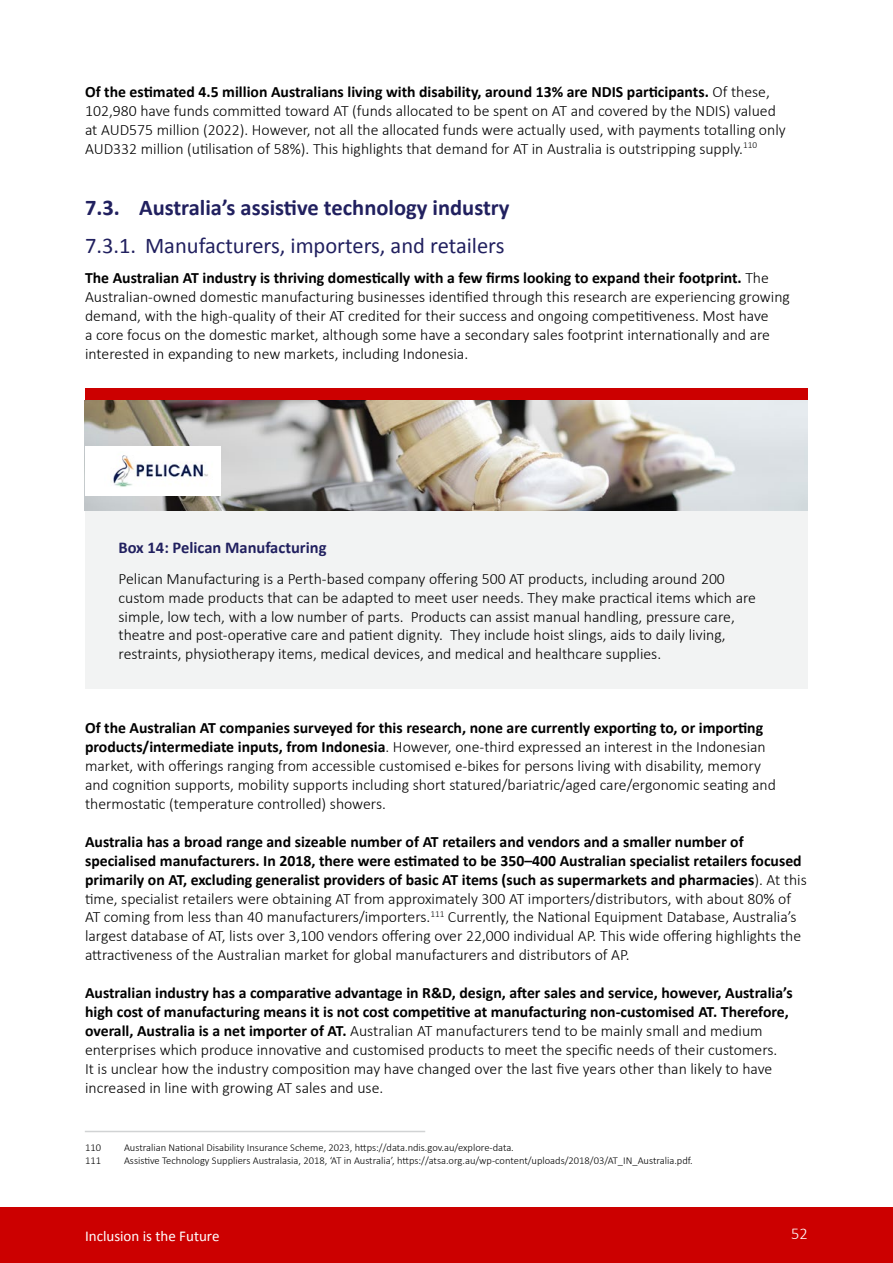
<style>
.page{position:relative;width:893px;height:1263px;background:#fff}
.page>*{position:absolute;margin:0;border:0;box-sizing:border-box;transform-origin:0 0}
.t1{font:700 22.5px "Calibri";color:#21205f}
.t2{font:22.5px "Calibri";color:#21205f}
.t3{font:700 16.5px "Calibri";color:#21205f}
.t4{font:300 16.5px "Calibri";color:#fff}
.t5{font:300 15.75px/18.9px "Calibri";color:#000}
.t6{font:15px "Calibri";color:#fff}
.t7{font:300 10.5px "Calibri";color:#000}
.s1{font-weight:700}
</style>
<div class="page">
<div style="left:0;top:1208px;width:893px;height:55px;background:#c00"></div>
<div style="left:85px;top:389px;width:723px;height:300px;background:#f2f3f3"></div>
<img style="left:85px;top:400px;width:723px;height:111px">
<div style="left:85px;top:389px;width:723px;height:11px;background:#c00"></div>
<hr style="left:85px;top:1131px;width:340px;height:1px;background:#d1d3d4">
<div style="left:85px;top:446px;width:136px;height:50px;background:#fff"></div>
<img style="left:113px;top:455px;width:95px;height:32px">
<p class="t5" style="left:85px;top:82px;width:702px"><span class="s1">Of the estimated 4.5 million Australians living with disability, around 13% are NDIS participants.</span> Of these, 102,980 have funds committed toward AT (funds allocated to be spent on AT and covered by the NDIS) valued at AUD575 million (2022). However, not all the allocated funds were actually used, with payments totalling only AUD332 million (utilisation of 58%). This highlights that demand for AT in Australia is outstripping supply.<sup>110</sup></p>
<h1 class="t1" style="left:85px;top:194px;width:426px">7.3. Australia’s assistive technology industry</h1>
<h1 class="t2" style="left:85px;top:232px;width:421px">7.3.1. Manufacturers, importers, and retailers</h1>
<p class="t5" style="left:85px;top:268px;width:706px"><span class="s1">The Australian AT industry is thriving domestically with a few firms looking to expand their footprint.</span> The Australian-owned domestic manufacturing businesses identified through this research are experiencing growing demand, with the high-quality of their AT credited for their success and ongoing competitiveness. Most have<br>a core focus on the domestic market, although some have a secondary sales footprint internationally and are interested in expanding to new markets, including Indonesia.</p>
<p class="t3" style="left:118px;top:537px;width:210px">Box 14: Pelican Manufacturing</p>
<p class="t5" style="left:118px;top:569px;width:639px">Pelican Manufacturing is a Perth-based company offering 500 AT products, including around 200 custom made products that can be adapted to meet user needs. They make practical items which are simple, low tech, with a low number of parts. Products can assist manual handling, pressure care, theatre and post-operative care and patient dignity. They include hoist slings, aids to daily living, restraints, physiotherapy items, medical devices, and medical and healthcare supplies.</p>
<p class="t5" style="left:85px;top:719px;width:692px"><span class="s1">Of the Australian AT companies surveyed for this research, none are currently exporting to, or importing products/intermediate inputs, from Indonesia</span>. However, one-third expressed an interest in the Indonesian market, with offerings ranging from accessible customised e-bikes for persons living with disability, memory and cognition supports, mobility supports including short statured/bariatric/aged care/ergonomic seating and thermostatic (temperature controlled) showers.</p>
<p class="t5" style="left:85px;top:832px;width:723px"><span class="s1">Australia has a broad range and sizeable number of AT retailers and vendors and a smaller number of specialised manufacturers. In 2018, there were estimated to be 350–400 Australian specialist retailers focused primarily on AT, excluding generalist providers of basic AT items (such as supermarkets and pharmacies</span>). At this time, specialist retailers were obtaining AT from approximately 300 AT importers/distributors, with about 80% of AT coming from less than 40 manufacturers/importers.<sup>111</sup> Currently, the National Equipment Database, Australia’s largest database of AT, lists over 3,100 vendors offering over 22,000 individual AP. This wide offering highlights the attractiveness of the Australian market for global manufacturers and distributors of AP.</p>
<p class="t5" style="left:85px;top:983px;width:709px"><span class="s1">Australian industry has a comparative advantage in R&amp;D, design, after sales and service, however, Australia’s high cost of manufacturing means it is not cost competitive at manufacturing non-customised AT. Therefore, overall, Australia is a net importer of AT.</span> Australian AT manufacturers tend to be mainly small and medium enterprises which produce innovative and customised products to meet the specific needs of their customers.<br>It is unclear how the industry composition may have changed over the last five years other than likely to have increased in line with growing AT sales and use.</p>
<p class="t7" style="left:85px;top:1141px;width:17px">110</p>
<p class="t7" style="left:124px;top:1141px;width:391px">Australian National Disability Insurance Scheme, 2023, https://data.ndis.gov.au/explore-data.</p>
<p class="t7" style="left:85px;top:1154px;width:17px">111</p>
<p class="t7" style="left:124px;top:1154px;width:570px">Assistive Technology Suppliers Australasia, 2018, ‘AT in Australia’, https://atsa.org.au/wp-content/uploads/2018/03/AT_IN_Australia.pdf.</p>
<p class="t6" style="left:85px;top:1226px;width:136px">Inclusion is the Future</p>
<p class="t4" style="left:791px;top:1223px;width:18px">52</p>
</div>
